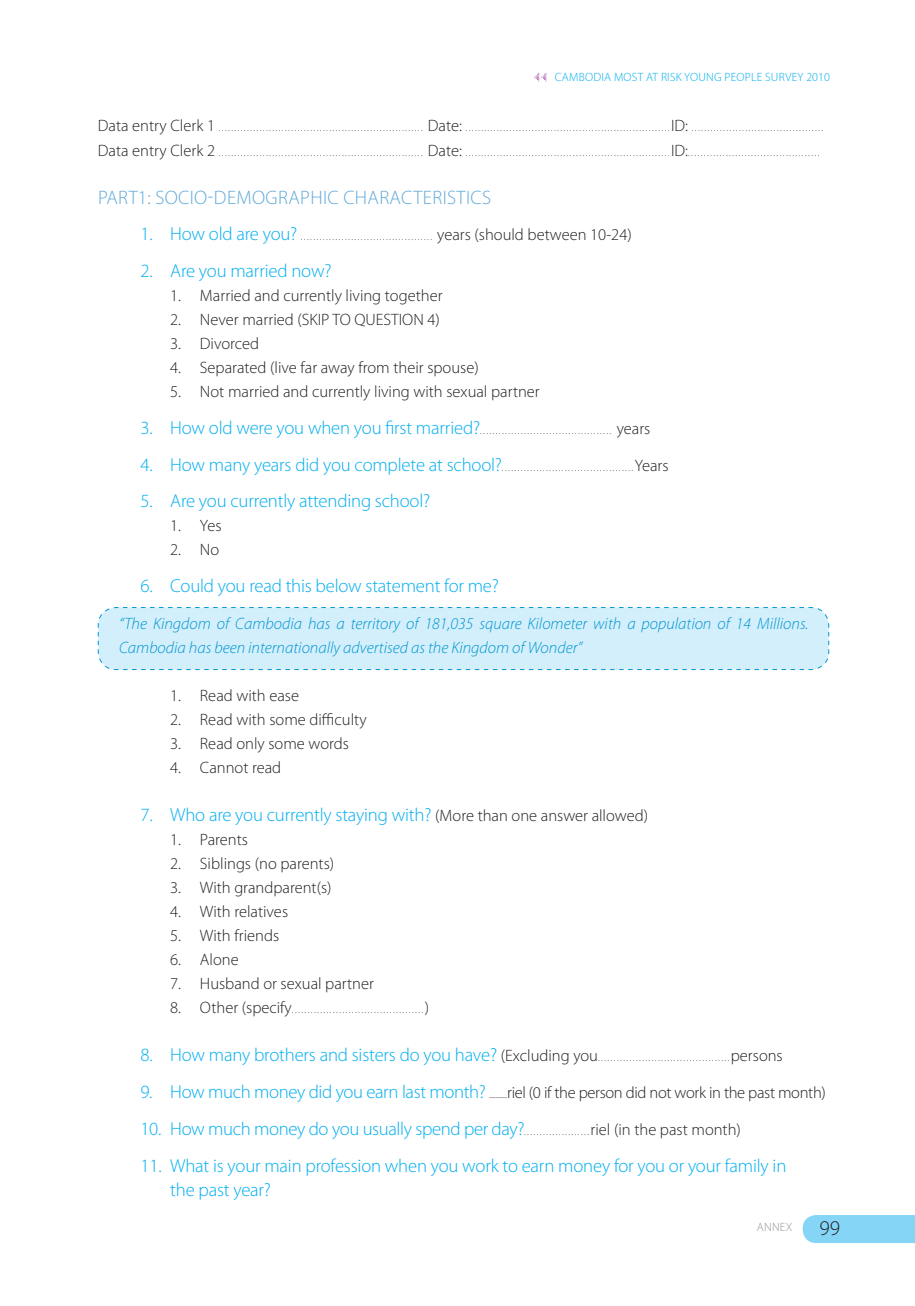
<style>
.page{position:relative;width:915px;height:1306px;background:#fff}
.page>*{position:absolute;margin:0;border:0;box-sizing:border-box;transform-origin:0 0}
.t1{font:300 21px "Myriad Pro";color:#231f20}
.t2{font:300 19.5px "Myriad Pro";letter-spacing:.02em;color:#61a9d8}
.t3{font:300 18.75px/24px "Myriad Pro";letter-spacing:-.01em;color:#00aeef}
.t4{font:300 16.5px "Myriad Pro";color:#231f20}
.t5{font:italic 300 16.5px/24px "Myriad Pro";color:#0096cf}
.t6{font:300 16.5px "Myriad Pro";letter-spacing:-.02em;color:#231f20}
.t7{font:300 12px "Myriad Pro";letter-spacing:.02em;color:#00aeef}
.t8{font:300 12px "Myriad Pro";letter-spacing:.02em;color:#939598}
.t9{font:300 9.75px "Myriad Pro";color:#231f20}
.s1{font-size:16.5px}
.s2{font-size:18.75px;color:#00aeef}
.s3{font-size:16.5px;color:#231f20}
.s4{font-size:9.75px}
.s5{font-size:9.75px;color:#231f20}
</style>
<div class="page">
<div style="left:802px;top:1215px;width:112px;height:27px;background:#85d5f7"></div>
<svg style="left:534px;top:73px;width:12px;height:8px"></svg>
<div style="left:97px;top:607px;width:732px;height:63px;background:#d4effc"></div>
<p class="t7" style="left:554px;top:73px;width:276px">CAMBODIA MOST AT RISK YOUNG PEOPLE SURVEY 2010</p>
<p class="t9" style="left:98px;top:124px;width:726px"><span class="s1">Data entry Clerk 1</span> ................................................................. <span class="s1">Date:</span> .................................................................<span class="s1">ID:</span> ..........................................</p>
<p class="t9" style="left:98px;top:148px;width:722px"><span class="s1">Data entry Clerk 2</span> ................................................................. <span class="s1">Date:</span> .................................................................<span class="s1">ID:</span>..........................................</p>
<h2 class="t2" style="left:98px;top:190px;width:394px">PART1: SOCIO-DEMOGRAPHIC CHARACTERISTICS</h2>
<p class="t9" style="left:140px;top:233px;width:492px"><span class="s2">1. How old are you?</span> .......................................... <span class="s1">years (should between 10-24)</span></p>
<h3 class="t3" style="left:140px;top:261px;width:192px">2. Are you married now?</h3>
<h3 class="t4" style="left:170px;top:289px;width:274px">1. Married and currently living together</h3>
<h3 class="t4" style="left:170px;top:313px;width:271px">2. Never married (SKIP TO QUESTION 4)</h3>
<h3 class="t4" style="left:170px;top:337px;width:90px">3. Divorced</h3>
<h3 class="t4" style="left:170px;top:361px;width:310px">4. Separated (live far away from their spouse)</h3>
<h3 class="t4" style="left:170px;top:385px;width:371px">5. Not married and currently living with sexual partner</h3>
<p class="t9" style="left:140px;top:427px;width:511px"><span class="s2">3. How old were you when you first married?</span>.......................................... <span class="s1">years</span></p>
<p class="t9" style="left:140px;top:464px;width:529px"><span class="s2">4. How many years did you complete at school?</span>..........................................<span class="s1">Years</span></p>
<h3 class="t3" style="left:140px;top:491px;width:291px">5. Are you currently attending school?</h3>
<h3 class="t4" style="left:170px;top:519px;width:53px">1. Yes</h3>
<h3 class="t4" style="left:170px;top:543px;width:51px">2. No</h3>
<h3 class="t3" style="left:140px;top:576px;width:360px">6. Could you read this below statement for me?</h3>
<h3 class="t5" style="left:119px;top:613px;width:690px">“The Kingdom of Cambodia has a territory of 181,035 square Kilometer with a population of 14 Millions.<br>Cambodia has been internationally advertised as the Kingdom of Wonder”</h3>
<h3 class="t4" style="left:170px;top:689px;width:130px">1. Read with ease</h3>
<h3 class="t4" style="left:170px;top:713px;width:198px">2. Read with some difficulty</h3>
<h3 class="t4" style="left:170px;top:737px;width:180px">3. Read only some words</h3>
<h3 class="t4" style="left:170px;top:761px;width:112px">4. Cannot read</h3>
<h3 class="t3" style="left:140px;top:804px;width:509px">7. Who are you currently staying with? <span class="s3">(More than one answer allowed)</span></h3>
<h3 class="t4" style="left:170px;top:833px;width:79px">1. Parents</h3>
<h3 class="t4" style="left:170px;top:857px;width:165px">2. Siblings (no parents)</h3>
<h3 class="t4" style="left:170px;top:881px;width:163px">3. With grandparent(s)</h3>
<h3 class="t4" style="left:170px;top:905px;width:119px">4. With relatives</h3>
<h3 class="t4" style="left:170px;top:929px;width:110px">5. With friends</h3>
<h3 class="t4" style="left:170px;top:953px;width:70px">6. Alone</h3>
<h3 class="t4" style="left:170px;top:977px;width:205px">7. Husband or sexual partner</h3>
<p class="t9" style="left:170px;top:1006px;width:260px"><span class="s1">8. Other (specify</span>..........................................<span class="s1">)</span></p>
<p class="t9" style="left:140px;top:1054px;width:643px"><span class="s2">8. How many brothers and sisters do you have?</span> <span class="s1">(Excluding you</span>..........................................<span class="s1">persons</span></p>
<h3 class="t6" style="left:140px;top:1086px;width:686px"><span class="s2">9. How much money did you earn last month?</span> <span class="s4">............</span>riel (0 if the person did not work in the past month)</h3>
<h3 class="t3" style="left:140px;top:1118px;width:601px">10. How much money do you usually spend per day?<span class="s5">.....................</span><span class="s3">riel (in the past month)</span></h3>
<h3 class="t3" style="left:170px;top:1155px;width:617px;text-indent:-30px">11. What is your main profession when you work to earn money for you or your family in the past year?</h3>
<p class="t8" style="left:756px;top:1222px;width:37px">ANNEX</p>
<h1 class="t1" style="left:819px;top:1220px;width:22px">99</h1>
</div>
